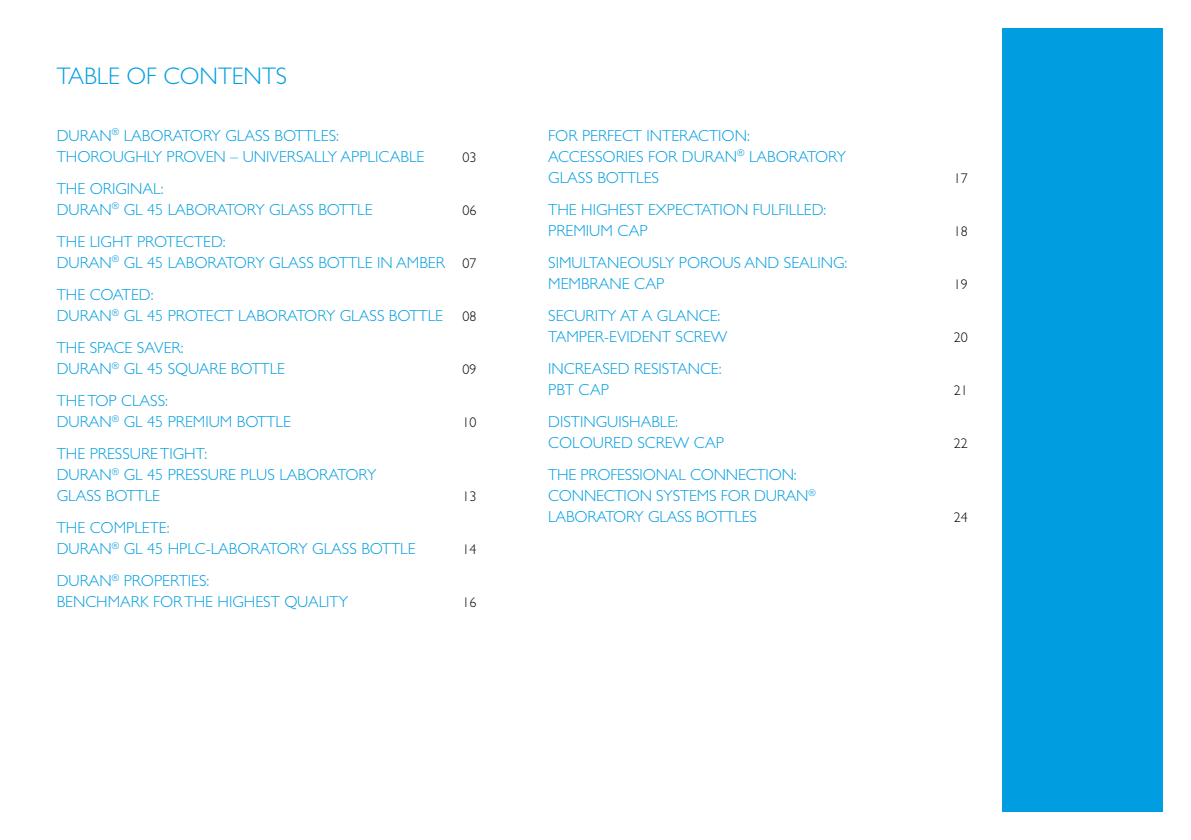
<style>
.page{position:relative;width:1191px;height:840px;background:#fff}
.page>*{position:absolute;margin:0;border:0;box-sizing:border-box;transform-origin:0 0}
.t1{font:300 24px "Gill Sans";color:#009ee0}
.t2{font:300 16px/21px "Gill Sans";color:#009ee0}
.t3{font:300 14px "Gill Sans";color:#000}
.s1{font-size:14px;color:#000}
</style>
<div class="page">
<div style="left:1002px;top:28px;width:160px;height:783px;background:#009ee0"></div>
<h1 class="t1" style="left:57px;top:63px;width:26px">TABLE</h1>
<h1 class="t1" style="left:126px;top:63px;width:54px">OF CONTENTS</h1>
<p class="t2" style="left:57px;top:125px;width:369px">DURAN<sup>®</sup> LABORATORY GLASS BOTTLES:<br>THOROUGHLY PROVEN – UNIVERSALLY APPLICABLE</p>
<p class="t3" style="left:462px;top:149px;width:15px">03</p>
<p class="t2" style="left:57px;top:178px;width:317px">THE ORIGINAL:<br>DURAN<sup>®</sup> GL 45 LABORATORY GLASS BOTTLE</p>
<p class="t3" style="left:462px;top:202px;width:15px">06</p>
<p class="t2" style="left:57px;top:231px;width:421px">THE LIGHT PROTECTED:<br>DURAN<sup>®</sup> GL 45 LABORATORY GLASS BOTTLE IN AMBER <span class="s1">07</span></p>
<p class="t2" style="left:57px;top:284px;width:421px">THE COATED:<br>DURAN<sup>®</sup> GL 45 PROTECT LABORATORY GLASS BOTTLE <span class="s1">08</span></p>
<p class="t2" style="left:57px;top:337px;width:230px">THE SPACE SAVER:<br>DURAN<sup>®</sup> GL 45 SQUARE BOTTLE</p>
<p class="t3" style="left:462px;top:361px;width:15px">09</p>
<p class="t2" style="left:57px;top:390px;width:236px">THE TOP CLASS:<br>DURAN<sup>®</sup> GL 45 PREMIUM BOTTLE</p>
<p class="t2" style="left:57px;top:443px;width:321px">THE PRESSURE TIGHT:<br>DURAN<sup>®</sup> GL 45 PRESSURE PLUS LABORATORY<br>GLASS BOTTLE</p>
<p class="t2" style="left:57px;top:517px;width:360px">THE COMPLETE:<br>DURAN<sup>®</sup> GL 45 HPLC-LABORATORY GLASS BOTTLE</p>
<p class="t2" style="left:57px;top:570px;width:293px">DURAN<sup>®</sup> PROPERTIES:<br>BENCHMARK FOR THE HIGHEST QUALITY</p>
<p class="t3" style="left:462px;top:414px;width:15px">10</p>
<p class="t3" style="left:462px;top:488px;width:15px">13</p>
<p class="t3" style="left:462px;top:541px;width:15px">14</p>
<p class="t3" style="left:462px;top:594px;width:15px">16</p>
<p class="t2" style="left:548px;top:125px;width:299px">FOR PERFECT INTERACTION:<br>ACCESSORIES FOR DURAN<sup>®</sup> LABORATORY<br>GLASS BOTTLES</p>
<p class="t2" style="left:548px;top:199px;width:280px">THE HIGHEST EXPECTATION FULFILLED:<br>PREMIUM CAP</p>
<p class="t2" style="left:548px;top:252px;width:301px">SIMULTANEOUSLY POROUS AND SEALING:<br>MEMBRANE CAP</p>
<p class="t2" style="left:548px;top:305px;width:181px">SECURITY AT A GLANCE:<br>TAMPER-EVIDENT SCREW</p>
<p class="t2" style="left:548px;top:358px;width:175px">INCREASED RESISTANCE:<br>PBT CAP</p>
<p class="t2" style="left:548px;top:411px;width:177px">DISTINGUISHABLE:<br>COLOURED SCREW CAP</p>
<p class="t2" style="left:548px;top:464px;width:269px">THE PROFESSIONAL CONNECTION:<br>CONNECTION SYSTEMS FOR DURAN<sup>®<br></sup>LABORATORY GLASS BOTTLES</p>
<p class="t3" style="left:954px;top:170px;width:15px">17</p>
<p class="t3" style="left:954px;top:223px;width:15px">18</p>
<p class="t3" style="left:954px;top:276px;width:15px">19</p>
<p class="t3" style="left:954px;top:329px;width:15px">20</p>
<p class="t3" style="left:954px;top:382px;width:15px">21</p>
<p class="t3" style="left:954px;top:435px;width:15px">22</p>
<p class="t3" style="left:954px;top:509px;width:15px">24</p>
</div>
